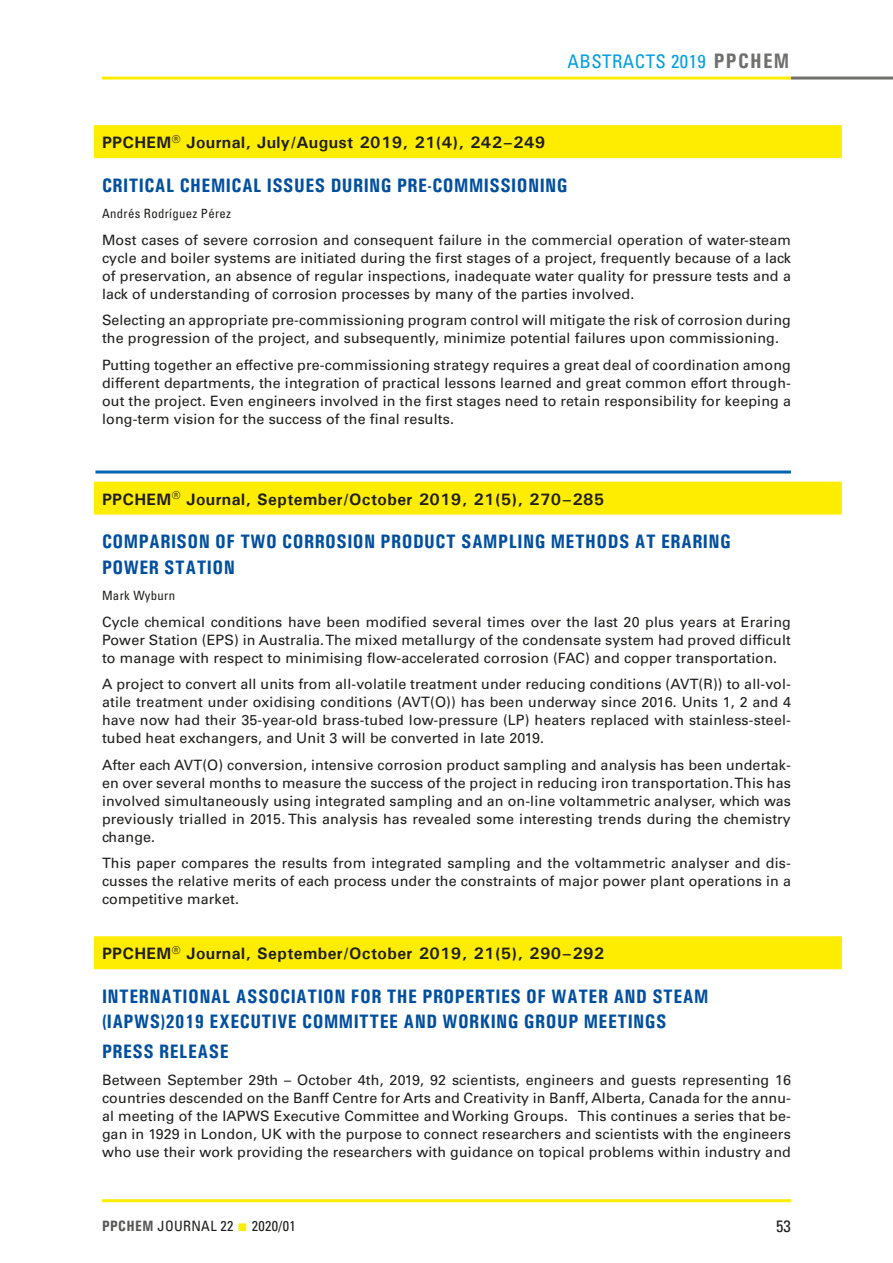
<style>
.page{position:relative;width:893px;height:1263px;background:#fff}
.page>*{position:absolute;margin:0;border:0;box-sizing:border-box;transform-origin:0 0}
.t1{font:700 condensed 21px "Univers";letter-spacing:.06em;color:#70706f}
.t2{font:700 condensed 19.5px/25.5px "Univers";letter-spacing:.025em;color:#004f9f}
.t3{font:condensed 18.75px "Univers LT Std";letter-spacing:.025em;color:#009fe3}
.t4{font:700 16.5px "Univers";letter-spacing:.025em;color:#1d1d1b}
.t5{font:condensed 16.5px "Univers LT Std";color:#1d1d1b}
.t6{font:14.25px/18px "Univers LT Std";letter-spacing:.01em;color:#1d1d1b;text-align:justify}
.t7{font:condensed 14.25px "Univers LT Std";letter-spacing:.025em;color:#1d1d1b}
.t8{font:condensed 12.75px "Univers LT Std";letter-spacing:.025em;color:#1d1d1b}
.s1{font-family:"Univers";font-weight:700;font-size:15px;color:#575756}
.s2{color:#ffed00}
</style>
<div class="page">
<hr style="left:102px;top:1199px;width:689px;height:3px;background:#ffed00">
<hr style="left:102px;top:77px;width:689px;height:3px;background:#ffed00">
<hr style="left:791px;top:77px;width:102px;height:3px;background:#70706f">
<div style="left:94px;top:936px;width:748px;height:33px;background:#ffed00"></div>
<div style="left:94px;top:482px;width:748px;height:33px;background:#ffed00"></div>
<hr style="left:95px;top:470px;width:696px;height:3px;background:#0063af">
<div style="left:94px;top:125px;width:748px;height:33px;background:#ffed00"></div>
<h3 class="t3" style="left:567px;top:49px;width:140px">ABSTRACTS 2019</h3>
<h1 class="t1" style="left:714px;top:48px;width:77px">PPCHEM</h1>
<p class="t4" style="left:102px;top:132px;width:445px">PPCHEM<sup>®</sup> Journal, July/August 2019, 21(4), 242–249</p>
<h2 class="t2" style="left:102px;top:172px;width:467px">CRITICAL CHEMICAL ISSUES DURING PRE-COMMISSIONING</h2>
<p class="t8" style="left:102px;top:205px;width:131px">Andrés Rodríguez Pérez</p>
<p class="t6" style="left:102px;top:231px;width:690px">Most cases of severe corrosion and consequent failure in the commercial operation of water-steam cycle and boiler systems are initiated during the first stages of a project, frequently because of a lack of preservation, an absence of regular inspections, inadequate water quality for pressure tests and a lack of understanding of corrosion processes by many of the parties involved.</p>
<p class="t6" style="left:102px;top:311px;width:690px">Selecting an appropriate pre-commissioning program control will mitigate the risk of corrosion during the progression of the project, and subsequently, minimize potential failures upon commissioning.</p>
<p class="t6" style="left:102px;top:356px;width:690px">Putting together an effective pre-commissioning strategy requires a great deal of coordination among different departments, the integration of practical lessons learned and great common effort through&shy;out the project. Even engineers involved in the first stages need to retain responsibility for keeping a long-term vision for the success of the final results.</p>
<p class="t4" style="left:102px;top:489px;width:504px">PPCHEM<sup>®</sup> Journal, September/October 2019, 21(5), 270–285</p>
<h2 class="t2" style="left:102px;top:529px;width:630px">COMPARISON OF TWO CORROSION PRODUCT SAMPLING METHODS AT ERARING<br>POWER STATION</h2>
<p class="t8" style="left:102px;top:588px;width:75px">Mark Wyburn</p>
<p class="t6" style="left:102px;top:613px;width:690px">Cycle chemical conditions have been modified several times over the last 20 plus years at Eraring Power Station (EPS) in Australia. The mixed metallurgy of the condensate system had proved difficult to manage with respect to minimising flow-accelerated corrosion (FAC) and copper transportation.</p>
<p class="t6" style="left:102px;top:675px;width:690px">A project to convert all units from all-volatile treatment under reducing conditions (AVT(R)) to all-vol&shy;atile treatment under oxidising conditions (AVT(O)) has been underway since 2016. Units 1, 2 and 4 have now had their 35-year-old brass-tubed low-pressure (LP) heaters replaced with stainless-steel&shy;tubed heat exchangers, and Unit 3 will be converted in late 2019.</p>
<p class="t6" style="left:102px;top:756px;width:690px">After each AVT(O) conversion, intensive corrosion product sampling and analysis has been undertak&shy;en over several months to measure the success of the project in reducing iron transportation. This has involved simultaneously using integrated sampling and an on-line voltammetric analyser, which was previously trialled in 2015. This analysis has revealed some interesting trends during the chemistry change.</p>
<p class="t6" style="left:102px;top:854px;width:690px">This paper compares the results from integrated sampling and the voltammetric analyser and dis&shy;cusses the relative merits of each process under the constraints of major power plant operations in a competitive market.</p>
<p class="t4" style="left:102px;top:943px;width:504px">PPCHEM<sup>®</sup> Journal, September/October 2019, 21(5), 290–292</p>
<h2 class="t2" style="left:102px;top:983px;width:608px">INTERNATIONAL ASSOCIATION FOR THE PROPERTIES OF WATER AND STEAM (IAPWS)2019 EXECUTIVE COMMITTEE AND WORKING GROUP MEETINGS</h2>
<h2 class="t2" style="left:102px;top:1038px;width:128px">PRESS RELEASE</h2>
<p class="t6" style="left:102px;top:1070px;width:690px">Between September 29th – October 4th, 2019, 92 scientists, engineers and guests representing 16 countries descended on the Banff Centre for Arts and Creativity in Banff, Alberta, Canada for the annu&shy;al meeting of the IAPWS Executive Committee and Working Groups. This continues a series that be&shy;gan in 1929 in London, UK with the purpose to connect researchers and scientists with the engineers who use their work providing the researchers with guidance on topical problems within industry and</p>
<p class="t7" style="left:102px;top:1216px;width:195px"><span class="s1">PPCHEM</span> JOURNAL 22 <span class="s2">▪</span> 2020/01</p>
<p class="t5" style="left:776px;top:1216px;width:16px">53</p>
</div>
